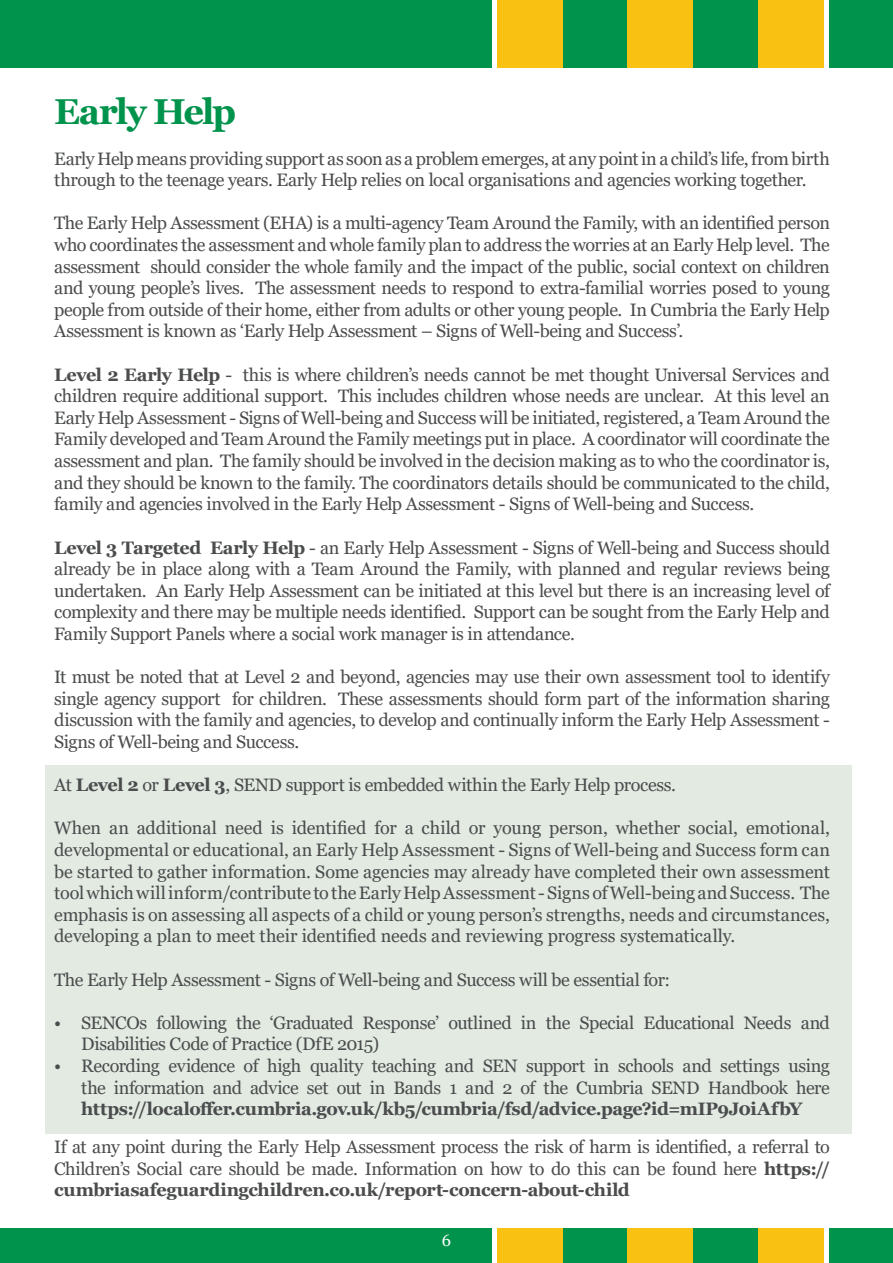
<style>
.page{position:relative;width:893px;height:1263px;background:#fff}
.page>*{position:absolute;margin:0;border:0;box-sizing:border-box;transform-origin:0 0}
.t1{font:700 36px "Georgia";letter-spacing:-.05em;color:#00934c}
.t2{font:18px/21.6px "Georgia";letter-spacing:-.025em;color:#4b4c4d;text-align:justify}
.t3{font:16.5px "Georgia";color:#fff}
.s1{font-weight:700}
</style>
<div class="page">
<div style="left:0;top:0;width:893px;height:68px;background:#00934c"></div>
<div style="left:492px;top:0;width:337px;height:68px;background:#fff"></div>
<div style="left:562px;top:0;width:65px;height:68px;background:#00934c"></div>
<div style="left:627px;top:0;width:66px;height:68px;background:#f9c212"></div>
<div style="left:693px;top:0;width:65px;height:68px;background:#00934c"></div>
<div style="left:758px;top:0;width:65px;height:68px;background:#f9c212"></div>
<div style="left:497px;top:0;width:65px;height:68px;background:#f9c212"></div>
<div style="left:0;top:1228px;width:893px;height:35px;background:#00934c"></div>
<div style="left:492px;top:1228px;width:337px;height:35px;background:#fff"></div>
<div style="left:562px;top:1228px;width:65px;height:35px;background:#00934c"></div>
<div style="left:627px;top:1228px;width:66px;height:35px;background:#f9c212"></div>
<div style="left:693px;top:1228px;width:65px;height:35px;background:#00934c"></div>
<div style="left:758px;top:1228px;width:65px;height:35px;background:#f9c212"></div>
<div style="left:497px;top:1228px;width:65px;height:35px;background:#f9c212"></div>
<div style="left:45px;top:766px;width:807px;height:368px;background:#e2eae2"></div>
<p class="t1" style="left:54px;top:88px;width:183px">Early Help</p>
<p class="t2" style="left:54px;top:148px;width:777px">Early Help means providing support as soon as a problem emerges, at any point in a child’s life, from birth through to the teenage years. Early Help relies on local organisations and agencies working together.</p>
<p class="t2" style="left:54px;top:213px;width:777px">The Early Help Assessment (EHA) is a multi-agency Team Around the Family, with an identified person who coordinates the assessment and whole family plan to address the worries at an Early Help level. The assessment should consider the whole family and the impact of the public, social context on children and young people’s lives. The assessment needs to respond to extra-familial worries posed to young people from outside of their home, either from adults or other young people. In Cumbria the Early Help Assessment is known as ‘Early Help Assessment – Signs of Well-being and Success’.</p>
<p class="t2" style="left:54px;top:364px;width:777px"><span class="s1">Level 2 Early Help</span> - this is where children’s needs cannot be met thought Universal Services and children require additional support. This includes children whose needs are unclear. At this level an Early Help Assessment - Signs of Well-being and Success will be initiated, registered, a Team Around the Family developed and Team Around the Family meetings put in place. A coordinator will coordinate the assessment and plan. The family should be involved in the decision making as to who the coordinator is, and they should be known to the family. The coordinators details should be communicated to the child, family and agencies involved in the Early Help Assessment - Signs of Well-being and Success.</p>
<p class="t2" style="left:54px;top:537px;width:777px"><span class="s1">Level 3 Targeted Early Help</span> - an Early Help Assessment - Signs of Well-being and Success should already be in place along with a Team Around the Family, with planned and regular reviews being undertaken. An Early Help Assessment can be initiated at this level but there is an increasing level of complexity and there may be multiple needs identified. Support can be sought from the Early Help and Family Support Panels where a social work manager is in attendance.</p>
<p class="t2" style="left:54px;top:666px;width:777px">It must be noted that at Level 2 and beyond, agencies may use their own assessment tool to identify single agency support for children. These assessments should form part of the information sharing discussion with the family and agencies, to develop and continually inform the Early Help Assessment - Signs of Well-being and Success.</p>
<p class="t2" style="left:54px;top:774px;width:623px">At <span class="s1">Level 2</span> or <span class="s1">Level 3</span>, SEND support is embedded within the Early Help process.</p>
<p class="t2" style="left:54px;top:818px;width:777px">When an additional need is identified for a child or young person, whether social, emotional, developmental or educational, an Early Help Assessment - Signs of Well-being and Success form can be started to gather information. Some agencies may already have completed their own assessment tool which will inform/contribute to the Early Help Assessment - Signs of Well-being and Success. The emphasis is on assessing all aspects of a child or young person’s strengths, needs and circumstances, developing a plan to meet their identified needs and reviewing progress systematically.</p>
<p class="t2" style="left:54px;top:969px;width:617px">The Early Help Assessment - Signs of Well-being and Success will be essential for:</p>
<p class="t2" style="left:81px;top:1012px;width:750px;text-indent:-27px">• SENCOs following the ‘Graduated Response’ outlined in the Special Educational Needs and<br>Disabilities Code of Practice (DfE 2015)</p>
<p class="t2" style="left:81px;top:1055px;width:750px;text-indent:-27px">• Recording evidence of high quality teaching and SEN support in schools and settings using the information and advice set out in Bands 1 and 2 of the Cumbria SEND Handbook here <span class="s1">https://localoffer.cumbria.gov.uk/kb5/cumbria/fsd/advice.page?id=mIP9J0iAfbY</span></p>
<p class="t2" style="left:54px;top:1137px;width:777px">If at any point during the Early Help Assessment process the risk of harm is identified, a referral to Children’s Social care should be made. Information on how to do this can be found here <span class="s1">https:// cumbriasafeguardingchildren.co.uk/report-concern-about-child</span></p>
<p class="t3" style="left:442px;top:1230px;width:11px">6</p>
</div>
